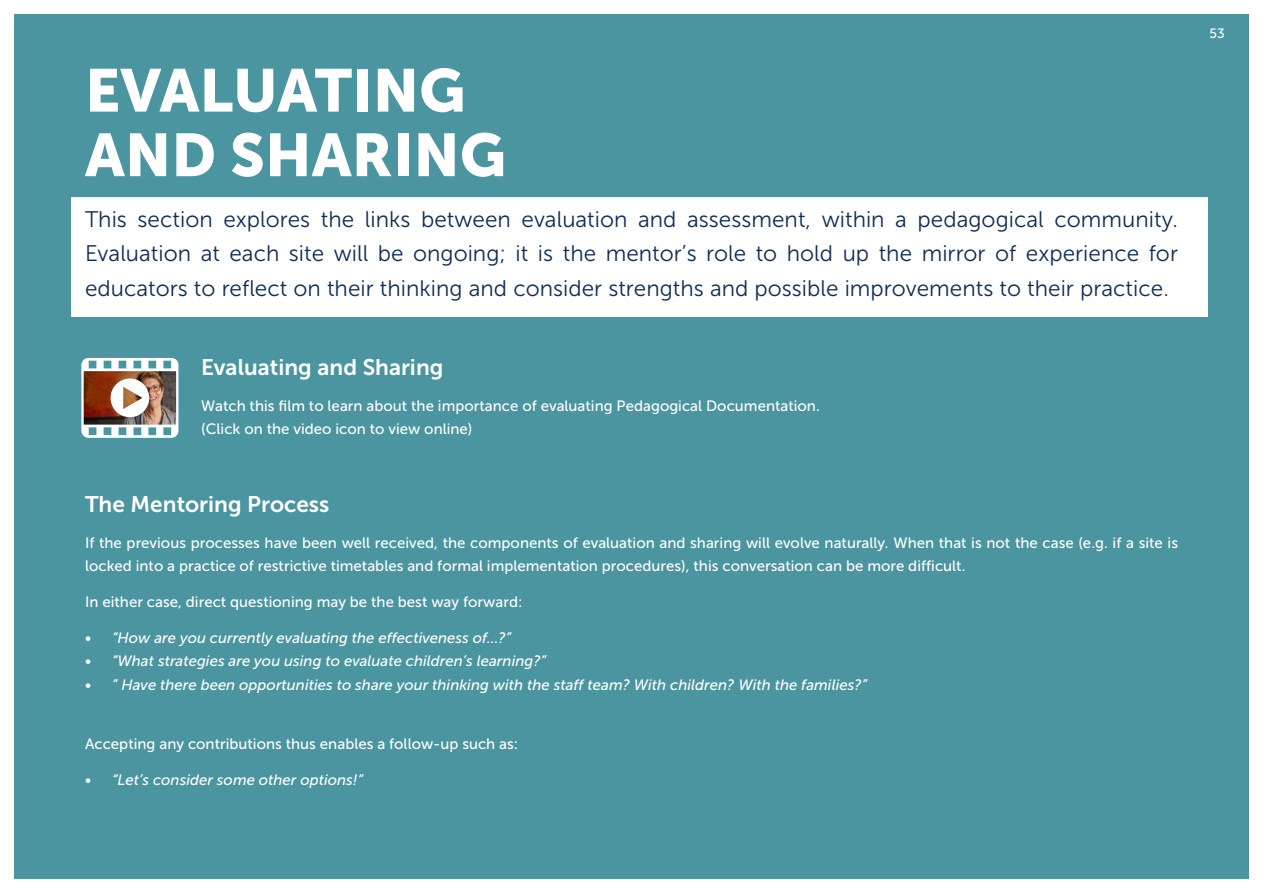
<style>
.page{position:relative;width:1263px;height:893px;background:#fff}
.page>*{position:absolute;margin:0;border:0;box-sizing:border-box;transform-origin:0 0}
.Body_copy{font:60px "Museo Sans 900";color:#fff}
.Body_copy-2{font:22.5px/34.5px "Museo Sans 300";color:#0f2d52;text-align:justify}
.Body_copy-3{font:22.5px "Museo Sans 700";color:#fff}
.Body_copy-4{font:15px/23.2px "Museo Sans 500";color:#fff}
.t1{font:italic 15px "Museo Sans 500";color:#fff}
.t2{font:13.5px "Museo Sans 500";color:#fff}
</style>
<div class="page">
<div style="left:14px;top:14px;width:1235px;height:865px;background:#4a959f"></div>
<div style="left:71px;top:198px;width:1137px;height:119px;background:#fff"></div>
<img style="left:81px;top:358px;width:97px;height:80px">
<p class="Body_copy" style="left:85px;top:57px;width:382px">EVALUATING</p>
<p class="Body_copy" style="left:85px;top:121px;width:422px">AND SHARING</p>
<p class="Body_copy-2" style="left:85px;top:202px;width:1094px">This section explores the links between evaluation and assessment, within a pedagogical community.<br>Evaluation at each site will be ongoing; it is the mentor’s role to hold up the mirror of experience for educators to reflect on their thinking and consider strengths and possible improvements to their practice.</p>
<p class="Body_copy-3" style="left:201px;top:354px;width:244px">Evaluating and Sharing</p>
<p class="Body_copy-4" style="left:201px;top:394px;width:620px">Watch this film to learn about the importance of evaluating Pedagogical Documentation.</p>
<p class="Body_copy-4" style="left:201px;top:417px;width:273px">(Click on the video icon to view online)</p>
<p class="Body_copy-3" style="left:85px;top:491px;width:246px">The Mentoring Process</p>
<p class="Body_copy-4" style="left:85px;top:531px;width:1094px">If the previous processes have been well received, the components of evaluation and sharing will evolve naturally. When that is not the case (e.g. if a site is locked into a practice of restrictive timetables and formal implementation procedures), this conversation can be more difficult.</p>
<p class="Body_copy-4" style="left:85px;top:590px;width:439px">In either case, direct questioning may be the best way forward:</p>
<p class="t1" style="left:85px;top:630px;width:428px">• “How are you currently evaluating the effectiveness of…?”</p>
<p class="t1" style="left:85px;top:653px;width:462px">• “What strategies are you using to evaluate children’s learning?”</p>
<p class="t1" style="left:85px;top:676px;width:783px">• ” Have there been opportunities to share your thinking with the staff team? With children? With the families?”</p>
<p class="Body_copy-4" style="left:85px;top:732px;width:435px">Accepting any contributions thus enables a follow-up such as:</p>
<p class="t1" style="left:85px;top:771px;width:280px">• “Let’s consider some other options!”</p>
<p class="t2" style="left:1209px;top:26px;width:17px">53</p>
</div>
